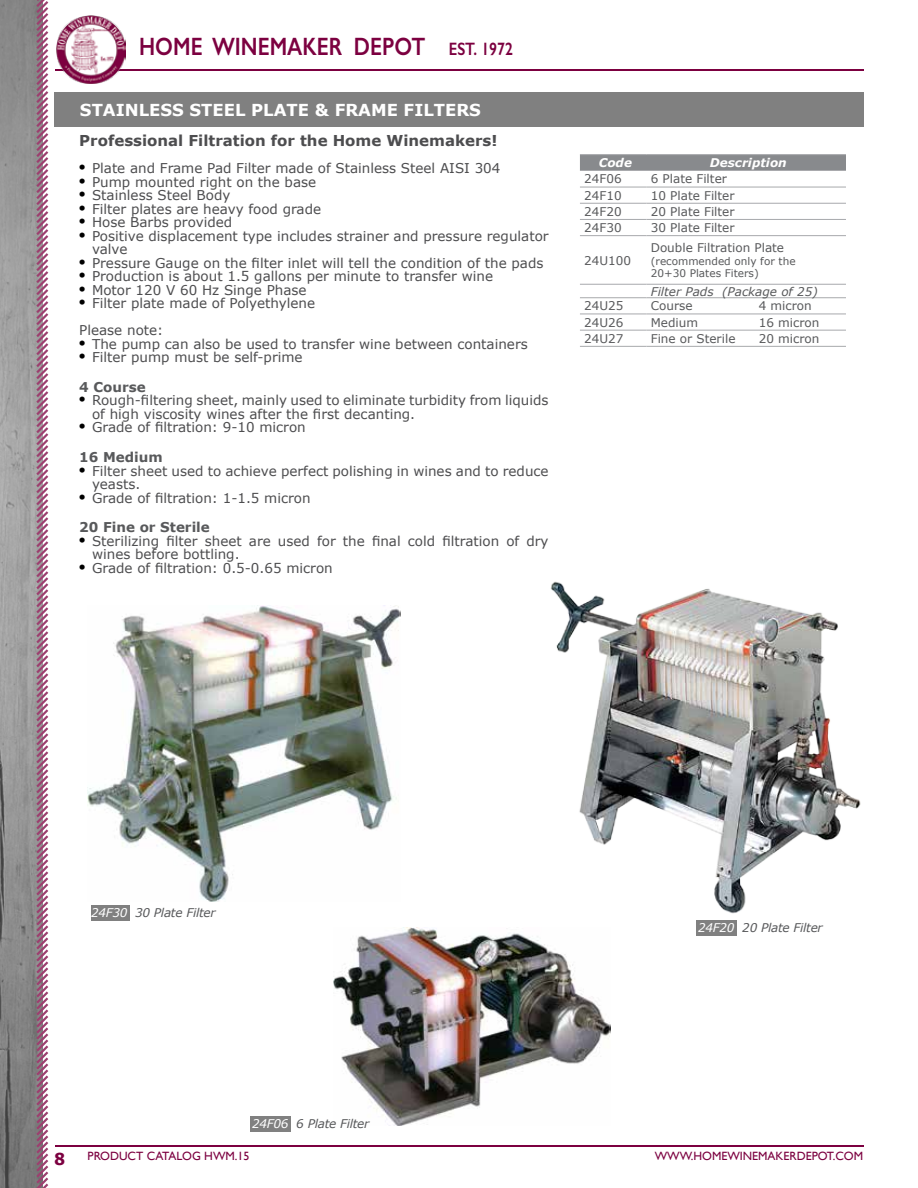
<style>
.page{position:relative;width:918px;height:1188px;background:#fff}
.page>*{position:absolute;margin:0;border:0;box-sizing:border-box;transform-origin:0 0}
.t1{font:600 25.2px "Gill Sans";color:#7c0040;scale:.83 1}
.t2{font:700 16.5px "Verdana";color:#fff}
.t3{font:700 16.5px "Tahoma";color:#7c0040}
.t4{font:700 15px "Verdana";color:#4d4d4f}
.t5{font:13.5px/13.5px "Verdana";color:#4d4d4f}
.t6{font:12px "Verdana";color:#58595b}
.t7{font:italic 12px "Verdana";letter-spacing:-.02em;color:#58595b}
.t8{font:12px "Gill Sans";color:#7c0040}
.t9{font:italic 12px "Verdana";color:#58595b}
.t10{font:italic 700 12px "Verdana";color:#fff}
.t11{font:10.5px/12.6px "Verdana";color:#58595b}
.s1{font-size:18px}
.s2{font-family:"Times";font-size:18px;color:#000}
.s3{font-weight:700;color:#58595b}
.s4{color:#fff}
</style>
<div class="page">
<hr style="left:55px;top:69px;width:809px;height:2px;background:#7c0040">
<svg style="left:0;top:0;width:49px;height:1188px;background:#938b8f"></svg>
<img style="left:57px;top:15px;width:68px;height:69px">
<hr style="left:55px;top:1146px;width:808px;height:1px;background:#7c0040">
<div style="left:580px;top:155px;width:266px;height:16px;background:#888a8d"></div>
<svg style="left:580px;top:186px;width:266px;height:160px"></svg>
<hr style="left:580px;top:187px;width:66px;height:1px;background:#a7a9ac">
<hr style="left:646px;top:187px;width:200px;height:1px;background:#a7a9ac">
<hr style="left:580px;top:203px;width:66px;height:1px;background:#a7a9ac">
<hr style="left:646px;top:203px;width:200px;height:1px;background:#a7a9ac">
<hr style="left:580px;top:219px;width:66px;height:1px;background:#a7a9ac">
<hr style="left:646px;top:219px;width:200px;height:1px;background:#a7a9ac">
<hr style="left:580px;top:235px;width:66px;height:1px;background:#a7a9ac">
<hr style="left:646px;top:235px;width:200px;height:1px;background:#a7a9ac">
<hr style="left:580px;top:284px;width:66px;height:1px;background:#a7a9ac">
<hr style="left:646px;top:284px;width:200px;height:1px;background:#a7a9ac">
<hr style="left:580px;top:297px;width:66px;height:1px;background:#a7a9ac">
<hr style="left:646px;top:297px;width:200px;height:1px;background:#a7a9ac">
<hr style="left:580px;top:314px;width:66px;height:1px;background:#a7a9ac">
<hr style="left:646px;top:314px;width:200px;height:1px;background:#a7a9ac">
<hr style="left:580px;top:330px;width:66px;height:1px;background:#a7a9ac">
<hr style="left:646px;top:330px;width:200px;height:1px;background:#a7a9ac">
<hr style="left:580px;top:346px;width:66px;height:1px;background:#a7a9ac">
<hr style="left:646px;top:346px;width:200px;height:1px;background:#a7a9ac">
<hr style="left:580px;top:154px;width:66px;height:1px;background:#a7a9ac">
<hr style="left:646px;top:154px;width:200px;height:1px;background:#a7a9ac">
<img style="left:333px;top:927px;width:278px;height:199px">
<img style="left:88px;top:605px;width:313px;height:296px">
<img style="left:551px;top:581px;width:310px;height:333px">
<div style="left:54px;top:93px;width:810px;height:34px;background:#808080"></div>
<div style="left:91px;top:905px;width:39px;height:16px;background:#808080"></div>
<div style="left:697px;top:921px;width:40px;height:15px;background:#808080"></div>
<div style="left:251px;top:1116px;width:40px;height:15px;background:#808080"></div>
<h1 class="t1" style="left:139px;top:31px;width:452px">HOME WINEMAKER DEPOT <span class="s1">EST. 1972</span></h1>
<p class="t2" style="left:80px;top:98px;width:403px">STAINLESS STEEL PLATE &amp; FRAME FILTERS</p>
<p class="t4" style="left:79px;top:130px;width:420px">Professional Filtration for the Home Winemakers!</p>
<p class="t5" style="left:79px;top:161px;width:423px"><span class="s2">•</span> Plate and Frame Pad Filter made of Stainless Steel AISI 304</p>
<p class="t5" style="left:79px;top:175px;width:238px"><span class="s2">•</span> Pump mounted right on the base</p>
<p class="t5" style="left:79px;top:188px;width:153px"><span class="s2">•</span> Stainless Steel Body</p>
<p class="t5" style="left:79px;top:202px;width:243px"><span class="s2">•</span> Filter plates are heavy food grade</p>
<p class="t5" style="left:79px;top:215px;width:155px"><span class="s2">•</span> Hose Barbs provided</p>
<p class="t5" style="left:92px;top:229px;width:458px;text-indent:-13px"><span class="s2">•</span> Positive displacement type includes strainer and pressure regulator valve</p>
<p class="t5" style="left:79px;top:256px;width:466px"><span class="s2">•</span> Pressure Gauge on the filter inlet will tell the condition of the pads</p>
<p class="t5" style="left:79px;top:269px;width:415px"><span class="s2">•</span> Production is about 1.5 gallons per minute to transfer wine</p>
<p class="t5" style="left:79px;top:283px;width:229px"><span class="s2">•</span> Motor 120 V 60 Hz Singe Phase</p>
<p class="t5" style="left:79px;top:290px;width:237px;line-height:27px"><span class="s2">•</span> Filter plate made of Polyethylene<br>Please note:</p>
<p class="t5" style="left:79px;top:337px;width:450px"><span class="s2">•</span> The pump can also be used to transfer wine between containers</p>
<p class="t5" style="left:79px;top:342px;width:225px;line-height:29.7px"><span class="s2">•</span> Filter pump must be self-prime<br><span class="s3">4 Course</span></p>
<p class="t5" style="left:92px;top:394px;width:458px;text-indent:-13px"><span class="s2">•</span> Rough-filtering sheet, mainly used to eliminate turbidity from liquids of high viscosity wines after the first decanting.</p>
<p class="t5" style="left:79px;top:413px;width:228px;line-height:29.7px"><span class="s2">•</span> Grade of filtration: 9-10 micron<br><span class="s3">16 Medium</span></p>
<p class="t5" style="left:92px;top:464px;width:458px;text-indent:-13px"><span class="s2">•</span> Filter sheet used to achieve perfect polishing in wines and to reduce yeasts.</p>
<p class="t5" style="left:79px;top:483px;width:233px;line-height:29.7px"><span class="s2">•</span> Grade of filtration: 1-1.5 micron<br><span class="s3">20 Fine or Sterile</span></p>
<p class="t5" style="left:92px;top:534px;width:458px;text-indent:-13px"><span class="s2">•</span> Sterilizing filter sheet are used for the final cold filtration of dry wines before bottling.</p>
<p class="t5" style="left:79px;top:561px;width:255px"><span class="s2">•</span> Grade of filtration: 0.5-0.65 micron</p>
<p class="t10" style="left:599px;top:155px;width:35px">Code</p>
<p class="t10" style="left:710px;top:155px;width:78px">Description</p>
<p class="t6" style="left:584px;top:171px;width:39px">24F06</p>
<p class="t6" style="left:651px;top:171px;width:78px">6 Plate Filter</p>
<p class="t6" style="left:584px;top:187px;width:39px">24F10</p>
<p class="t6" style="left:651px;top:187px;width:85px">10 Plate Filter</p>
<p class="t6" style="left:584px;top:203px;width:39px">24F20</p>
<p class="t6" style="left:651px;top:203px;width:85px">20 Plate Filter</p>
<p class="t6" style="left:584px;top:220px;width:39px">24F30</p>
<p class="t6" style="left:651px;top:220px;width:85px">30 Plate Filter</p>
<p class="t6" style="left:584px;top:252px;width:48px">24U100</p>
<p class="t6" style="left:651px;top:239px;width:135px">Double Filtration Plate</p>
<p class="t11" style="left:651px;top:254px;width:146px">(recommended only for the<br>20+30 Plates Fiters)</p>
<p class="t9" style="left:651px;top:283px;width:169px">Filter Pads (Package of 25)</p>
<p class="t6" style="left:584px;top:298px;width:41px">24U25</p>
<p class="t6" style="left:651px;top:298px;width:43px">Course</p>
<p class="t6" style="left:759px;top:298px;width:55px">4 micron</p>
<p class="t6" style="left:584px;top:314px;width:41px">24U26</p>
<p class="t6" style="left:651px;top:314px;width:49px">Medium</p>
<p class="t6" style="left:759px;top:314px;width:62px">16 micron</p>
<p class="t6" style="left:584px;top:330px;width:41px">24U27</p>
<p class="t6" style="left:651px;top:330px;width:86px">Fine or Sterile</p>
<p class="t6" style="left:759px;top:330px;width:62px">20 micron</p>
<p class="t7" style="left:91px;top:905px;width:126px"><span class="s4">24F30</span> 30 Plate Filter</p>
<p class="t7" style="left:252px;top:1115px;width:119px"><span class="s4">24F06</span> 6 Plate Filter</p>
<p class="t7" style="left:698px;top:920px;width:126px"><span class="s4">24F20</span> 20 Plate Filter</p>
<p class="t3" style="left:55px;top:1147px;width:12px">8</p>
<p class="t8" style="left:88px;top:1149px;width:163px">PRODUCT CATALOG HWM.15</p>
<p class="t8" style="left:655px;top:1149px;width:210px">WWW.HOMEWINEMAKERDEPOT.COM</p>
</div>
